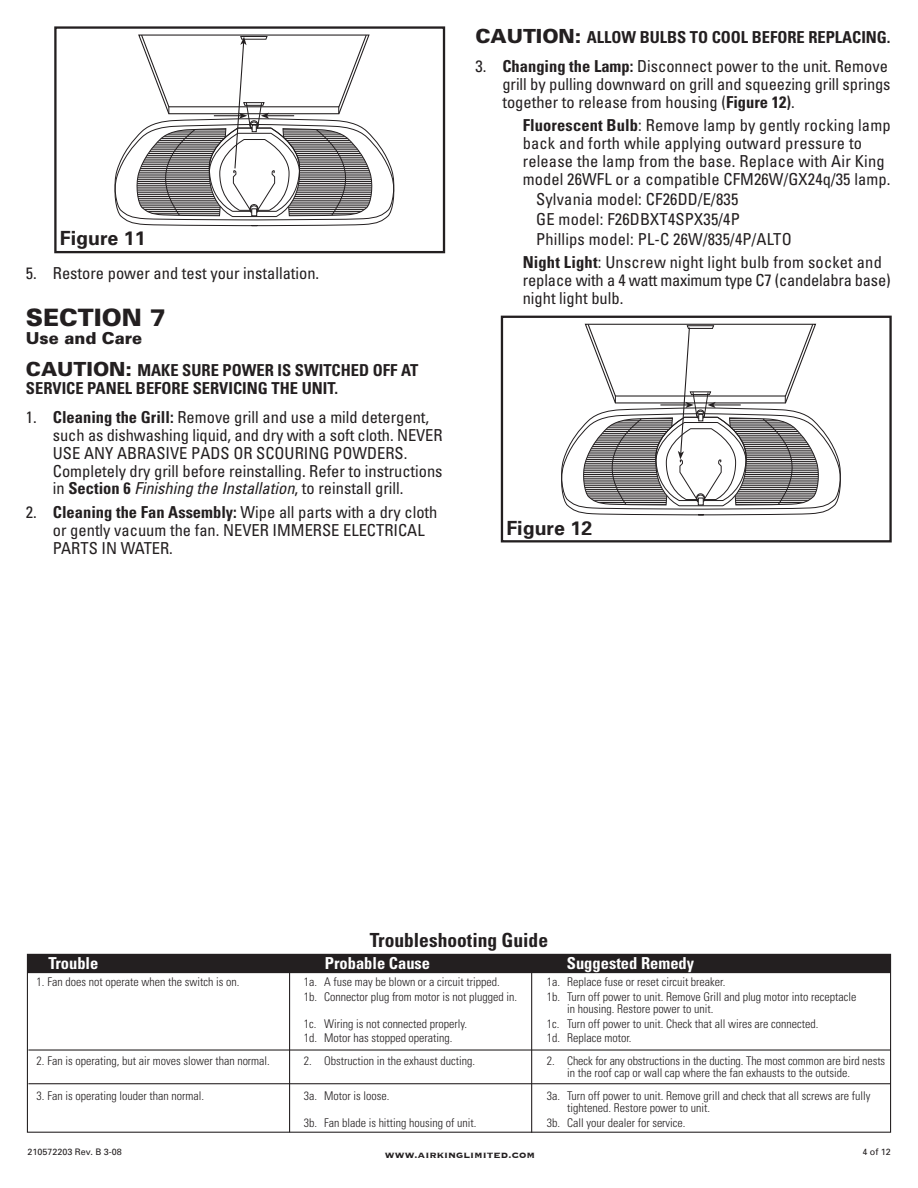
<style>
.page{position:relative;width:918px;height:1188px;background:#fff}
.page>*{position:absolute;margin:0;border:0;box-sizing:border-box;transform-origin:0 0}
.t1{font:900 24px "Univers";color:#231f20}
.t2{font:700 condensed 19.5px "Univers";color:#231f20}
.t3{font:700 19.5px "Univers";color:#231f20}
.t4{font:condensed 16.5px/18px "Univers";color:#231f20}
.t5{font:700 condensed 16.5px/31.8px "Univers";color:#231f20}
.t6{font:700 condensed 16.5px "Univers";color:#fff}
.t7{font:300 condensed 12px/12px "Univers";color:#231f20}
.t8{font:700 12px "Copperplate";color:#231f20}
.t9{font:9px "Univers";color:#231f20}
.s1{font-weight:900;font-stretch:normal}
.s2{font-weight:900;font-stretch:normal;font-size:19.5px}
.s3{font-weight:700}
.s4{font-style:italic}
</style>
<div class="page">
<div style="left:54px;top:26px;width:391px;height:227px;border:2px solid #231f20"></div>
<svg style="left:114px;top:34px;width:281px;height:192px"></svg>
<div style="left:501px;top:316px;width:391px;height:226px;border:2px solid #231f20"></div>
<svg style="left:561px;top:323px;width:280px;height:192px"></svg>
<div style="left:29px;top:956px;width:860px;height:17px;background:#231f20"></div>
<div style="left:27px;top:954px;width:864px;height:179px;border:1px solid #231f20"></div>
<hr style="left:289px;top:963px;width:1px;height:169px;background:#231f20">
<hr style="left:531px;top:964px;width:1px;height:169px;background:#231f20">
<hr style="left:28px;top:1049px;width:863px;height:2px;background:#231f20">
<hr style="left:28px;top:1083px;width:863px;height:1px;background:#231f20">
<p class="t3" style="left:60px;top:231px;width:87px">Figure 11</p>
<p class="t4" style="left:26px;top:266px;width:295px">5. Restore power and test your installation.</p>
<h1 class="t1" style="left:26px;top:309px;width:141px">SECTION 7</h1>
<p class="t5" style="left:26px;top:324px;width:394px"><span class="s1">Use and Care<br></span><span class="s2">CAUTION:</span> MAKE SURE POWER IS SWITCHED OFF AT</p>
<p class="t5" style="left:26px;top:374px;width:314px">SERVICE PANEL BEFORE SERVICING THE UNIT.</p>
<p class="t4" style="left:53px;top:409px;width:391px;text-indent:-27px">1. <span class="s3">Cleaning the Grill:</span> Remove grill and use a mild detergent, such as dishwashing liquid, and dry with a soft cloth. NEVER USE ANY ABRASIVE PADS OR SCOURING POWDERS.<br>Completely dry grill before reinstalling. Refer to instructions in <span class="s3">Section 6</span> <span class="s4">Finishing the Installation</span>, to reinstall grill.</p>
<p class="t4" style="left:53px;top:504px;width:386px;text-indent:-27px">2. <span class="s3">Cleaning the Fan Assembly:</span> Wipe all parts with a dry cloth or gently vacuum the fan. NEVER IMMERSE ELECTRICAL<br>PARTS IN WATER.</p>
<p class="t5" style="left:475px;top:23px;width:417px"><span class="s2">CAUTION:</span> ALLOW BULBS TO COOL BEFORE REPLACING.</p>
<p class="t4" style="left:502px;top:59px;width:390px;text-indent:-27px">3. <span class="s3">Changing the Lamp:</span> Disconnect power to the unit. Remove grill by pulling downward on grill and squeezing grill springs together to release from housing (<span class="s3">Figure 12)</span>.</p>
<p class="t4" style="left:523px;top:118px;width:369px"><span class="s3">Fluorescent Bulb</span>: Remove lamp by gently rocking lamp back and forth while applying outward pressure to release the lamp from the base. Replace with Air King model 26WFL or a compatible CFM26W/GX24q/35 lamp.</p>
<p class="t4" style="left:536px;top:190px;width:257px;line-height:20px">Sylvania model: CF26DD/E/835<br>GE model: F26DBXT4SPX35/4P<br>Phillips model: PL-C 26W/835/4P/ALTO</p>
<p class="t4" style="left:523px;top:254px;width:369px"><span class="s3">Night Light</span>: Unscrew night light bulb from socket and replace with a 4 watt maximum type C7 (candelabra base) night light bulb.</p>
<p class="t3" style="left:506px;top:521px;width:87px">Figure 12</p>
<p class="t2" style="left:370px;top:933px;width:180px">Troubleshooting Guide</p>
<p class="t6" style="left:48px;top:957px;width:52px">Trouble</p>
<p class="t6" style="left:325px;top:957px;width:107px">Probable Cause</p>
<p class="t6" style="left:567px;top:957px;width:129px">Suggested Remedy</p>
<p class="t7" style="left:36px;top:977px;width:204px">1. Fan does not operate when the switch is on.</p>
<p class="t7" style="left:304px;top:977px;width:198px">1a. A fuse may be blown or a circuit tripped.</p>
<p class="t7" style="left:547px;top:977px;width:180px">1a. Replace fuse or reset circuit breaker.</p>
<p class="t7" style="left:304px;top:992px;width:215px">1b. Connector plug from motor is not plugged in.</p>
<p class="t7" style="left:567px;top:992px;width:291px;text-indent:-20px">1b. Turn off power to unit. Remove Grill and plug motor into receptacle in housing. Restore power to unit.</p>
<p class="t7" style="left:304px;top:1019px;width:165px">1c. Wiring is not connected properly.</p>
<p class="t7" style="left:547px;top:1019px;width:273px">1c. Turn off power to unit. Check that all wires are connected.</p>
<p class="t7" style="left:304px;top:1033px;width:150px">1d. Motor has stopped operating.</p>
<p class="t7" style="left:547px;top:1033px;width:86px">1d. Replace motor.</p>
<p class="t7" style="left:36px;top:1056px;width:235px">2. Fan is operating, but air moves slower than normal.</p>
<p class="t7" style="left:304px;top:1056px;width:173px">2. Obstruction in the exhaust ducting.</p>
<p class="t7" style="left:567px;top:1056px;width:320px;text-indent:-20px">2. Check for any obstructions in the ducting. The most common are bird nests in the roof cap or wall cap where the fan exhausts to the outside.</p>
<p class="t7" style="left:36px;top:1091px;width:169px">3. Fan is operating louder than normal.</p>
<p class="t7" style="left:304px;top:1091px;width:87px">3a. Motor is loose.</p>
<p class="t7" style="left:567px;top:1091px;width:305px;text-indent:-20px">3a. Turn off power to unit. Remove grill and check that all screws are fully tightened. Restore power to unit.</p>
<p class="t7" style="left:304px;top:1118px;width:174px">3b. Fan blade is hitting housing of unit.</p>
<p class="t7" style="left:547px;top:1118px;width:140px">3b. Call your dealer for service.</p>
<p class="t9" style="left:27px;top:1149px;width:96px">210572203 Rev. B 3-08</p>
<p class="t8" style="left:385px;top:1149px;width:152px">www.airkinglimited.com</p>
<p class="t9" style="left:862px;top:1149px;width:30px">4 of 12</p>
</div>
